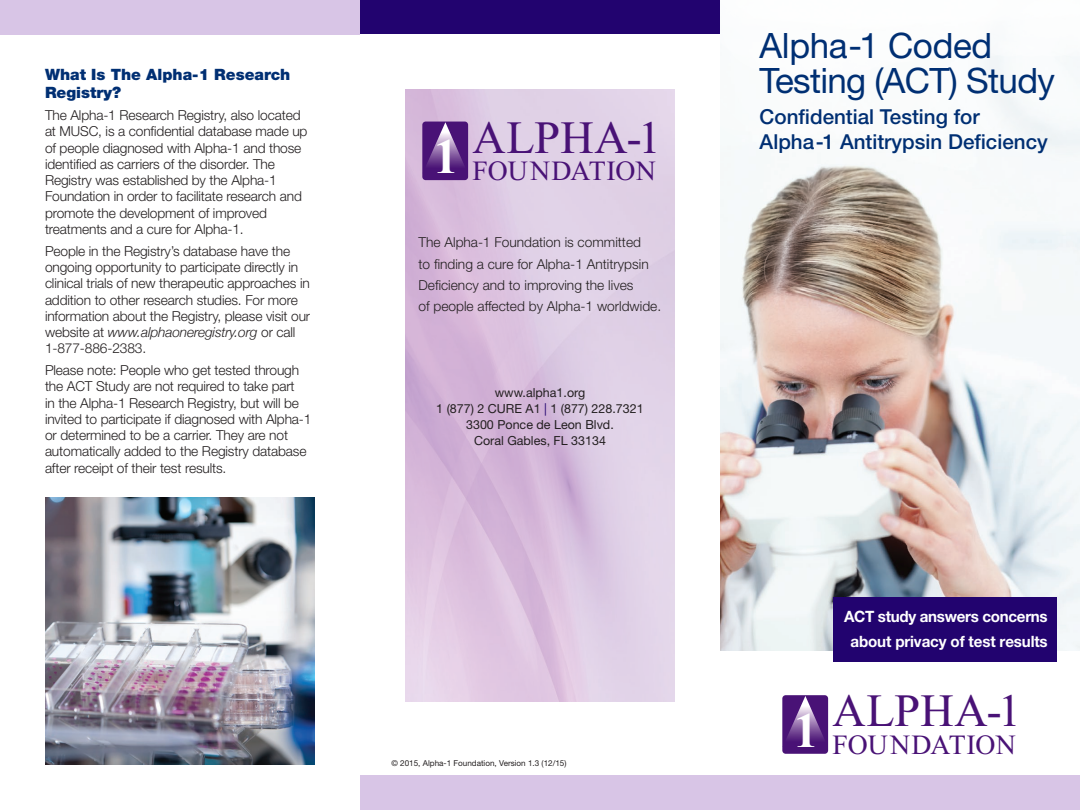
<style>
.page{position:relative;width:1080px;height:810px;background:#fff}
.page>*{position:absolute;margin:0;border:0;box-sizing:border-box;transform-origin:0 0}
.t1{font:46.25px "Times New Roman";letter-spacing:.005em;color:#491276}
.t2{font:35px/35px "Helvetica Neue LT Std";letter-spacing:-.02em;color:#002f73}
.t3{font:27.75px "Times New Roman";color:#491276}
.t4{font:500 20.62px/25px "Helvetica Neue LT Std";color:#002f73}
.t5{font:700 15.62px/25px "Helvetica Neue";letter-spacing:-.01em;color:#fff;text-align:center}
.t6{font:900 15.62px/18.8px "Helvetica Neue";color:#002f73}
.t7{font:300 13.75px/16.2px "Helvetica Neue LT Std";letter-spacing:-.01em;color:#231f20}
.t8{font:italic 300 13.75px "Helvetica Neue";letter-spacing:-.01em;color:#231f20}
.t9{font:12.5px/16.2px "Helvetica Neue LT Std";color:#231f20;text-align:center}
.t10{font:8.12px "Helvetica Neue LT Std";color:#231f20}
.s1{font-family:"Helvetica Neue LT Std";font-style:normal}
.s2{font-weight:700;font-size:49.62px;color:#fff}
.s3{color:#22036f}
</style>
<div class="page">
<img style="left:720px;top:55px;width:360px;height:596px">
<div style="left:360px;top:0;width:360px;height:33px;background:#22036f"></div>
<div style="left:360px;top:776px;width:720px;height:34px;background:#d8c5e6"></div>
<div style="left:0;top:0;width:360px;height:34px;background:#d8c5e6"></div>
<div style="left:782px;top:695px;width:46px;height:59px;background:#491276;border-radius:3px"></div>
<svg style="left:783px;top:696px;width:45px;height:44px"></svg>
<div style="left:833px;top:598px;width:224px;height:64px;background:#22036f"></div>
<img style="left:405px;top:90px;width:270px;height:612px">
<div style="left:422px;top:122px;width:46px;height:58px;background:#491276;border-radius:3px"></div>
<svg style="left:423px;top:122px;width:45px;height:44px"></svg>
<img style="left:45px;top:498px;width:270px;height:267px">
<p class="t6" style="left:45px;top:64px;width:247px">What Is The Alpha-1 Research<br>Registry?</p>
<p class="t7" style="left:45px;top:107px;width:264px">The Alpha-1 Research Registry, also located at MUSC, is a confidential database made up of people diagnosed with Alpha-1 and those identified as carriers of the disorder. The Registry was established by the Alpha-1<br>Foundation in order to facilitate research and promote the development of improved treatments and a cure for Alpha-1.</p>
<p class="t7" style="left:45px;top:242px;width:267px">People in the Registry’s database have the ongoing opportunity to participate directly in clinical trials of new therapeutic approaches in addition to other research studies. For more information about the Registry, please visit our</p>
<p class="t8" style="left:45px;top:324px;width:252px"><span class="s1">website at</span> www.alphaoneregistry.org <span class="s1">or call</span></p>
<p class="t7" style="left:45px;top:337px;width:256px;line-height:21.9px">1-877-886-2383.<br>Please note: People who get tested through</p>
<p class="t7" style="left:45px;top:378px;width:268px">the ACT Study are not required to take part<br>in the Alpha-1 Research Registry, but will be invited to participate if diagnosed with Alpha-1 or determined to be a carrier. They are not automatically added to the Registry database after receipt of their test results.</p>
<h1 class="t1" style="left:434px;top:106px;width:228px"><span class="s2">1</span> ALPHA-1</h1>
<h3 class="t3" style="left:472px;top:152px;width:185px">FOUNDATION</h3>
<p class="t7" style="left:418px;top:232px;width:244px;line-height:21.2px">The Alpha-1 Foundation is committed<br>to finding a cure for Alpha-1 Antitrypsin Deficiency and to improving the lives<br>of people affected by Alpha-1 worldwide.</p>
<p class="t9" style="left:436px;top:384px;width:209px">www.alpha1.org<br>1 (877) 2 CURE A1 <span class="s3">|</span> 1 (877) 228.7321<br>3300 Ponce de Leon Blvd.<br>Coral Gables, FL 33134</p>
<p class="t10" style="left:392px;top:758px;width:177px">© 2015, Alpha-1 Foundation, Version 1.3 (12/15)</p>
<h2 class="t2" style="left:760px;top:28px;width:297px">Alpha-1 Coded<br>Testing (ACT) Study</h2>
<h3 class="t4" style="left:760px;top:104px;width:290px">Confidential Testing for<br>Alpha-1 Antitrypsin Deficiency</h3>
<p class="t5" style="left:844px;top:603px;width:205px">ACT study answers concerns about privacy of test results</p>
<h1 class="t1" style="left:794px;top:680px;width:228px"><span class="s2">1</span> ALPHA-1</h1>
<h3 class="t3" style="left:832px;top:726px;width:185px">FOUNDATION</h3>
</div>
